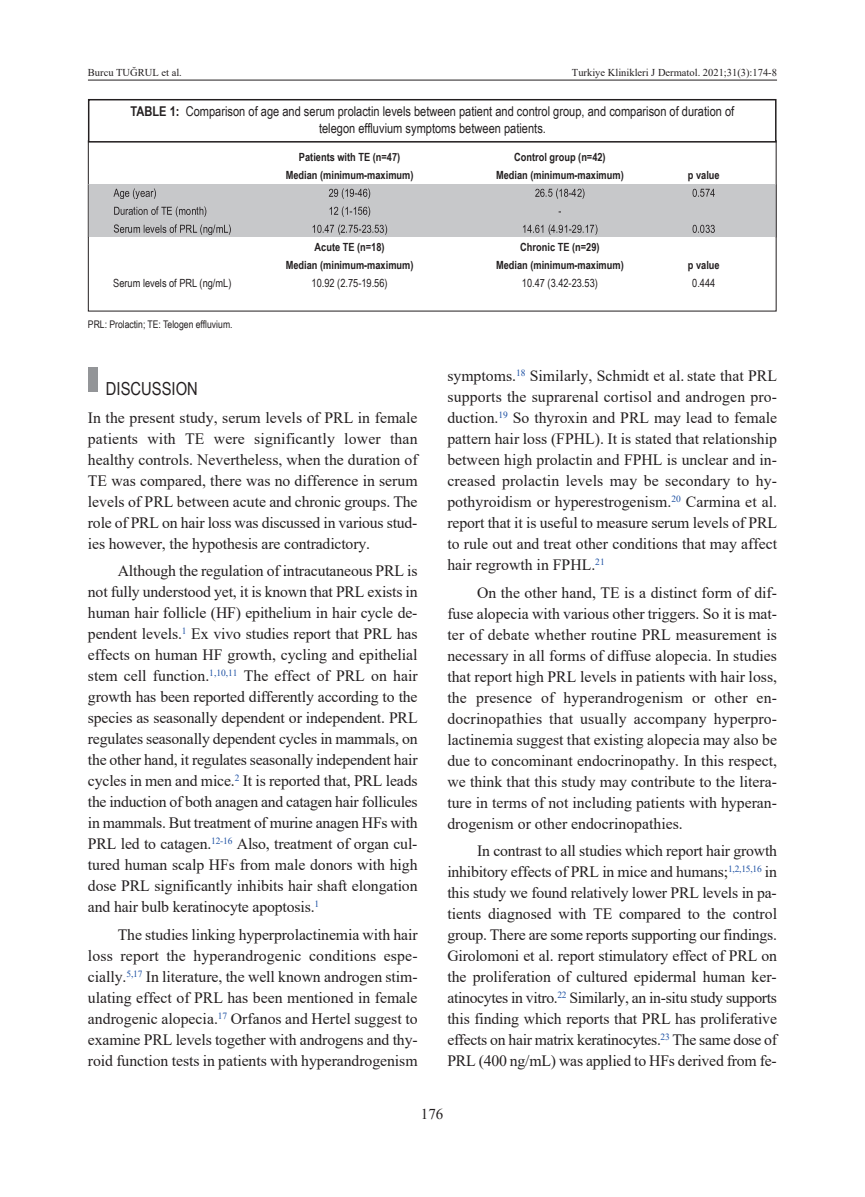
<style>
.page{position:relative;width:865px;height:1197px;background:#fff}
.page>*{position:absolute;margin:0;border:0;box-sizing:border-box;transform-origin:0 0}
.t1{font:18px "Arial Narrow";color:#231f20}
.t2{font:15.75px/21px "Times New Roman";letter-spacing:-.005em;color:#231f20;text-align:justify}
.t3{font:15px "Times New Roman";color:#231f20}
.t4{font:13.5px/16.5px "Arial Narrow";color:#231f20;text-align:center}
.t5{font:700 11.25px "Arial Narrow";color:#231f20}
.t6{font:11.25px "Arial Narrow";color:#231f20}
.t7{font:10.5px "Times New Roman";color:#231f20}
.t8{font:10.5px "Arial Narrow";color:#231f20}
.s1{font-weight:700}
</style>
<div class="page">
<hr style="left:88px;top:80px;width:689px;height:1px;background:#231f20">
<div style="left:88px;top:367px;width:9px;height:25px;background:#939598"></div>
<div style="left:88px;top:99px;width:688px;height:43px;border:2px solid #231f20"></div>
<div style="left:89px;top:184px;width:686px;height:53px;background:#c7c8ca"></div>
<hr style="left:776px;top:184px;width:1px;height:53px;background:#231f20">
<hr style="left:88px;top:184px;width:1px;height:53px;background:#231f20">
<hr style="left:775px;top:184px;width:1px;height:53px;background:#231f20">
<svg style="left:113px;top:188px;width:43px;height:11px"></svg>
<svg style="left:114px;top:207px;width:44px;height:8px"></svg>
<svg style="left:114px;top:224px;width:47px;height:9px"></svg>
<p class="t7" style="left:88px;top:67px;width:95px">Burcu TUĞRUL et al.</p>
<p class="t7" style="left:572px;top:67px;width:207px">Turkiye Klinikleri J Dermatol. 2021;31(3):174-8</p>
<p class="t4" style="left:131px;top:103px;width:605px"><span class="s1">TABLE 1:</span> Comparison of age and serum prolactin levels between patient and control group, and comparison of duration of telegon effluvium symptoms between patients.</p>
<p class="t5" style="left:299px;top:150px;width:103px">Patients with TE (n=47)</p>
<p class="t5" style="left:514px;top:150px;width:93px">Control group (n=42)</p>
<p class="t5" style="left:286px;top:168px;width:129px">Median (minimum-maximum)</p>
<p class="t5" style="left:496px;top:168px;width:129px">Median (minimum-maximum)</p>
<p class="t5" style="left:688px;top:168px;width:33px">p value</p>
<p class="t5" style="left:315px;top:240px;width:71px">Acute TE (n=18)</p>
<p class="t5" style="left:520px;top:240px;width:81px">Chronic TE (n=29)</p>
<p class="t5" style="left:286px;top:258px;width:129px">Median (minimum-maximum)</p>
<p class="t5" style="left:496px;top:258px;width:129px">Median (minimum-maximum)</p>
<p class="t5" style="left:688px;top:258px;width:33px">p value</p>
<p class="t6" style="left:113px;top:276px;width:120px">Serum levels of PRL (ng/mL)</p>
<p class="t6" style="left:312px;top:276px;width:77px">10.92 (2.75-19.56)</p>
<p class="t6" style="left:522px;top:276px;width:77px">10.47 (3.42-23.53)</p>
<p class="t6" style="left:692px;top:276px;width:25px">0.444</p>
<p class="t8" style="left:88px;top:318px;width:146px">PRL: Prolactin; TE: Telogen effluvium.</p>
<p class="t1" style="left:106px;top:378px;width:93px">DISCUSSION</p>
<p class="t2" style="left:88px;top:407px;width:331px">In the present study, serum levels of PRL in female patients with TE were significantly lower than healthy controls. Nevertheless, when the duration of TE was compared, there was no difference in serum levels of PRL between acute and chronic groups. The role of PRL on hair loss was discussed in various stud&shy;ies however, the hypothesis are contradictory.</p>
<p class="t2" style="left:88px;top:560px;width:331px;text-indent:30px">Although the regulation of intracutaneous PRL is not fully understood yet, it is known that PRL exists in human hair follicle (HF) epithelium in hair cycle de&shy;pendent levels.<sup>1</sup> Ex vivo studies report that PRL has effects on human HF growth, cycling and epithelial stem cell function.<sup>1,10,11</sup> The effect of PRL on hair growth has been reported differently according to the species as seasonally dependent or independent. PRL regulates seasonally dependent cycles in mammals, on the other hand, it regulates seasonally independent hair cycles in men and mice.<sup>2</sup> It is reported that, PRL leads the induction of both anagen and catagen hair follicules in mammals. But treatment of murine anagen HFs with PRL led to catagen.<sup>12-16</sup> Also, treatment of organ cul&shy;tured human scalp HFs from male donors with high dose PRL significantly inhibits hair shaft elongation and hair bulb keratinocyte apoptosis.<sup>1</sup></p>
<p class="t2" style="left:88px;top:923px;width:331px;text-indent:30px">The studies linking hyperprolactinemia with hair loss report the hyperandrogenic conditions espe&shy;cially.<sup>5,17</sup> In literature, the well known androgen stim&shy;ulating effect of PRL has been mentioned in female androgenic alopecia.<sup>17</sup> Orfanos and Hertel suggest to examine PRL levels together with androgens and thy&shy;roid function tests in patients with hyperandrogenism</p>
<p class="t2" style="left:447px;top:365px;width:331px">symptoms.<sup>18</sup> Similarly, Schmidt et al. state that PRL supports the suprarenal cortisol and androgen pro&shy;duction.<sup>19</sup> So thyroxin and PRL may lead to female pattern hair loss (FPHL). It is stated that relationship between high prolactin and FPHL is unclear and in&shy;creased prolactin levels may be secondary to hy&shy;pothyroidism or hyperestrogenism.<sup>20</sup> Carmina et al. report that it is useful to measure serum levels of PRL to rule out and treat other conditions that may affect hair regrowth in FPHL.<sup>21</sup></p>
<p class="t2" style="left:447px;top:582px;width:331px;text-indent:30px">On the other hand, TE is a distinct form of dif&shy;fuse alopecia with various other triggers. So it is mat&shy;ter of debate whether routine PRL measurement is necessary in all forms of diffuse alopecia. In studies that report high PRL levels in patients with hair loss, the presence of hyperandrogenism or other en&shy;docrinopathies that usually accompany hyperpro&shy;lactinemia suggest that existing alopecia may also be due to concominant endocrinopathy. In this respect, we think that this study may contribute to the litera&shy;ture in terms of not including patients with hyperan&shy;drogenism or other endocrinopathies.</p>
<p class="t2" style="left:447px;top:840px;width:331px;text-indent:30px">In contrast to all studies which report hair growth inhibitory effects of PRL in mice and humans;<sup>1,2,15,16</sup> in this study we found relatively lower PRL levels in pa&shy;tients diagnosed with TE compared to the control group. There are some reports supporting our findings.<br>Girolomoni et al. report stimulatory effect of PRL on the proliferation of cultured epidermal human ker&shy;atinocytes in vitro.<sup>22</sup> Similarly, an in-situ study supports this finding which reports that PRL has proliferative effects on hair matrix keratinocytes.<sup>23</sup> The same dose of PRL (400 ng/mL) was applied to HFs derived from fe-</p>
<p class="t3" style="left:421px;top:1105px;width:24px">176</p>
</div>
